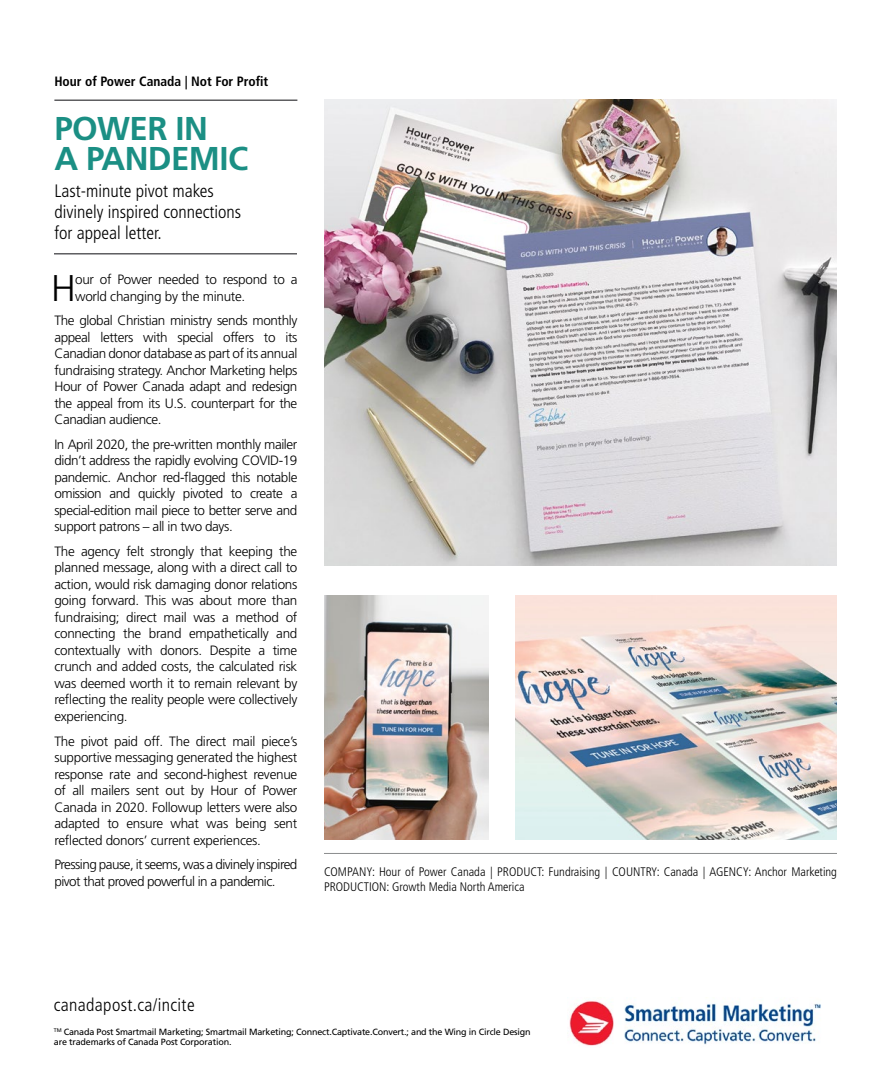
<style>
.page{position:relative;width:891px;height:1080px;background:#fff}
.page>*{position:absolute;margin:0;border:0;box-sizing:border-box;transform-origin:0 0}
.First_Paragraph_DROP{font:300 37.2px "Frutiger LT Std";color:#000}
.Case_Study_Headline{font:700 33px/30px "Frutiger LT Std";letter-spacing:-.02em;color:#1b8f84}
.Case_Study_Subhead{font:300 condensed 18px/21px "Frutiger LT Std";color:#000}
.Case_Study_Subhead-2{font:300 condensed 18px "Frutiger LT Std";letter-spacing:.02em;color:#000}
.Case_Study_Body_Text{font:300 13.5px/16.5px "Frutiger LT Std";letter-spacing:-.03em;color:#000;text-align:justify}
.First_Paragraph_DROP-2{font:300 13.5px/16.5px "Frutiger LT Std";letter-spacing:-.02em;color:#000}
.Case_Study_Title{font:700 condensed 13.5px "Frutiger LT Std";color:#000}
.Case_Study_Credits{font:300 condensed 12.3px/15px "Frutiger LT Std";color:#000}
.t1{font:9px/10.5px "Frutiger LT Std";letter-spacing:-.02em;color:#000}
</style>
<div class="page">
<img style="left:324px;top:99px;width:513px;height:466px">
<img style="left:324px;top:596px;width:164px;height:244px">
<img style="left:515px;top:596px;width:322px;height:244px">
<hr style="left:54px;top:253px;width:243px;height:2px;background:#5d5d60">
<hr style="left:54px;top:99px;width:243px;height:2px;background:#5d5d60">
<hr style="left:324px;top:853px;width:513px;height:1px;background:#8a8c8e">
<img style="left:569px;top:1000px;width:252px;height:46px">
<p class="Case_Study_Title" style="left:54px;top:74px;width:215px">Hour of Power Canada | Not For Profit</p>
<h1 class="Case_Study_Headline" style="left:54px;top:113px;width:195px">POWER IN<br>A PANDEMIC</h1>
<h2 class="Case_Study_Subhead" style="left:54px;top:181px;width:188px">Last-minute pivot makes divinely inspired connections for appeal letter.</h2>
<p class="First_Paragraph_DROP" style="left:51px;top:267px;width:26px">H</p>
<p class="First_Paragraph_DROP-2" style="left:75px;top:271px;width:224px">our of Power needed to respond to a world changing by the minute.</p>
<p class="Case_Study_Body_Text" style="left:54px;top:313px;width:245px">The global Christian ministry sends monthly appeal letters with special offers to its Canadian donor database as part of its annual fundraising strategy. Anchor Marketing helps Hour of Power Canada adapt and redesign the appeal from its U.S. counterpart for the Canadian audience.</p>
<p class="Case_Study_Body_Text" style="left:54px;top:436px;width:245px">In April 2020, the pre-written monthly mailer didn’t address the rapidly evolving COVID-19 pandemic. Anchor red-flagged this notable omission and quickly pivoted to create a special-edition mail piece to better serve and support patrons – all in two days.</p>
<p class="Case_Study_Body_Text" style="left:54px;top:543px;width:245px">The agency felt strongly that keeping the planned message, along with a direct call to action, would risk damaging donor relations going forward. This was about more than fundraising; direct mail was a method of connecting the brand empathetically and contextually with donors. Despite a time crunch and added costs, the calculated risk was deemed worth it to remain relevant by reflecting the reality people were collectively experiencing.</p>
<p class="Case_Study_Body_Text" style="left:54px;top:733px;width:245px">The pivot paid off. The direct mail piece’s supportive messaging generated the highest response rate and second-highest revenue of all mailers sent out by Hour of Power Canada in 2020. Followup letters were also adapted to ensure what was being sent reflected donors’ current experiences.</p>
<p class="Case_Study_Body_Text" style="left:54px;top:856px;width:245px">Pressing pause, it seems, was a divinely inspired pivot that proved powerful in a pandemic.</p>
<p class="Case_Study_Credits" style="left:324px;top:865px;width:515px">COMPANY: Hour of Power Canada | PRODUCT: Fundraising | COUNTRY: Canada | AGENCY: Anchor Marketing<br>PRODUCTION: Growth Media North America</p>
<h3 class="Case_Study_Subhead-2" style="left:54px;top:995px;width:142px">canadapost.ca/incite</h3>
<p class="t1" style="left:54px;top:1026px;width:478px"><sup>TM</sup> Canada Post Smartmail Marketing; Smartmail Marketing; Connect.Captivate.Convert.; and the Wing in Circle Design are trademarks of Canada Post Corporation.</p>
</div>
